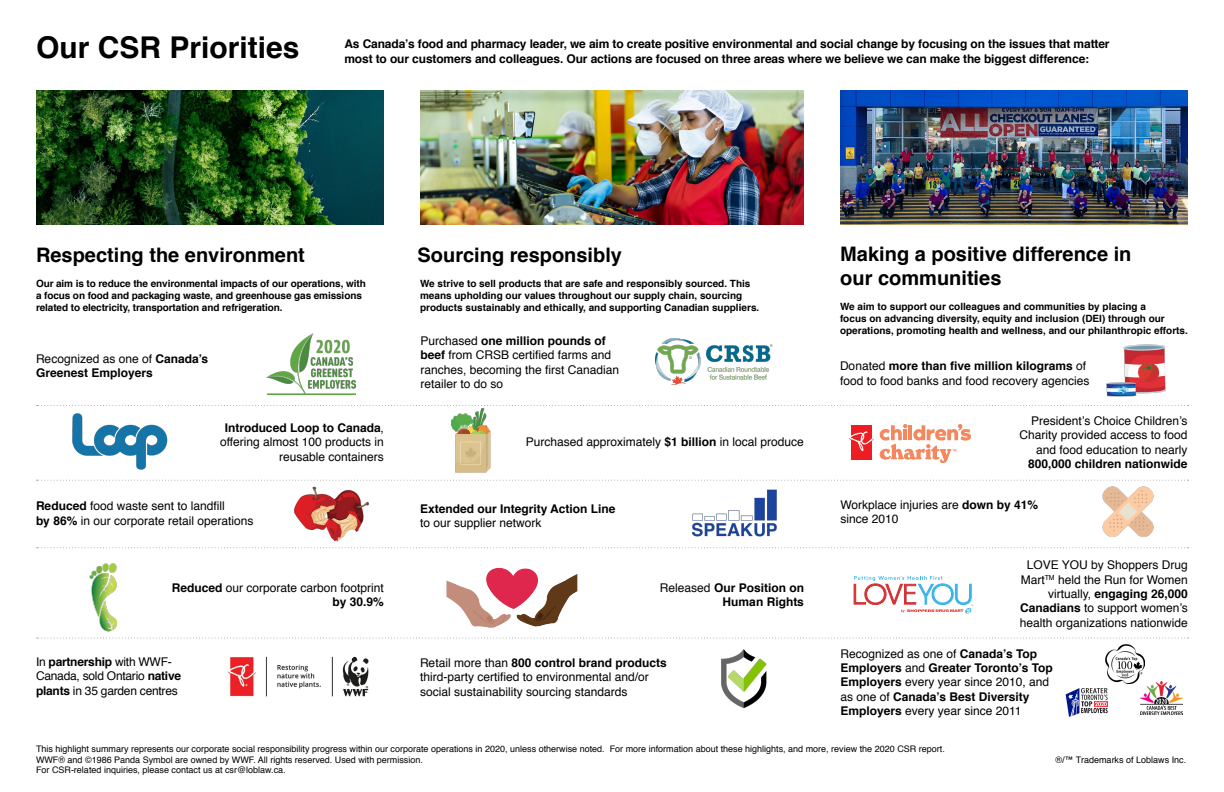
<style>
.page{position:relative;width:1224px;height:792px;background:#fff}
.page>*{position:absolute;margin:0;border:0;box-sizing:border-box;transform-origin:0 0}
.Document_Title{font:700 30px "Helvetica";color:#000101}
.Sub_Heading{font:700 20px/24px "Helvetica";color:#000}
.Body_Copy{font:12px/14.4px "Helvetica";color:#000;text-align:right}
.Body_Copy-2{font:700 12px/14.4px "Helvetica";letter-spacing:-.01em;color:#000}
.Body_Copy-3{font:12px/14.4px "Helvetica";letter-spacing:-.02em;color:#000}
.Sub_Head_2{font:700 10px/12px "Helvetica";color:#000}
.Footnote{font:9px "Helvetica";color:#000101}
.t1{font:700 1.6px "Trade Gothic";color:#3ab5e9;scale:1.07 1}
.s1{font-weight:400}
.s2{font-weight:700}
</style>
<div class="page">
<img style="left:36px;top:91px;width:348px;height:134px">
<img style="left:266px;top:334px;width:90px;height:60px">
<img style="left:72px;top:413px;width:96px;height:57px">
<img style="left:294px;top:486px;width:75px;height:56px">
<img style="left:89px;top:563px;width:29px;height:69px">
<img style="left:228px;top:656px;width:141px;height:41px">
<img style="left:420px;top:91px;width:384px;height:134px">
<img style="left:656px;top:338px;width:117px;height:46px">
<img style="left:450px;top:408px;width:41px;height:65px">
<img style="left:692px;top:489px;width:85px;height:48px">
<img style="left:441px;top:567px;width:146px;height:71px">
<img style="left:721px;top:649px;width:46px;height:60px">
<img style="left:840px;top:91px;width:348px;height:134px">
<img style="left:1106px;top:344px;width:60px;height:53px">
<div style="left:851px;top:425px;width:21px;height:34px;background:#ed1d24"></div>
<svg style="left:849px;top:431px;width:25px;height:21px"></svg>
<svg style="left:880px;top:424px;width:91px;height:39px"></svg>
<img style="left:1102px;top:486px;width:52px;height:51px">
<svg style="left:854px;top:576px;width:118px;height:38px"></svg>
<img style="left:1140px;top:681px;width:43px;height:34px">
<svg style="left:1066px;top:688px;width:42px;height:29px"></svg>
<img style="left:1106px;top:645px;width:39px;height:39px">
<svg style="left:36px;top:405px;width:1153px;height:1px"></svg>
<svg style="left:36px;top:480px;width:1153px;height:1px"></svg>
<svg style="left:36px;top:547px;width:1153px;height:1px"></svg>
<svg style="left:36px;top:638px;width:1153px;height:1px"></svg>
<h1 class="Document_Title" style="left:36px;top:23px;width:265px">Our CSR Priorities</h1>
<p class="Body_Copy-2" style="left:344px;top:37px;width:767px">As Canada’s food and pharmacy leader, we aim to create positive environmental and social change by focusing on the issues that matter most to our customers and colleagues. Our actions are focused on three areas where we believe we can make the biggest difference:</p>
<h2 class="Sub_Heading" style="left:36px;top:243px;width:270px">Respecting the environment</h2>
<h3 class="Sub_Head_2" style="left:36px;top:277px;width:331px">Our aim is to reduce the environmental impacts of our operations, with a focus on food and packaging waste, and greenhouse gas emissions related to electricity, transportation and refrigeration.</h3>
<p class="Body_Copy-2" style="left:36px;top:352px;width:174px"><span class="s1">Recognized as one of</span> Canada’s<br>Greenest Employers</p>
<p class="Body_Copy" style="left:220px;top:421px;width:165px"><span class="s2">Introduced Loop to Canada</span>, offering almost 100 products in reusable containers</p>
<p class="Body_Copy" style="left:36px;top:499px;width:190px"><span class="s2">Reduced</span> food waste sent to landfill</p>
<p class="Body_Copy" style="left:36px;top:514px;width:219px"><span class="s2">by 86%</span> in our corporate retail operations</p>
<p class="Body_Copy" style="left:172px;top:581px;width:214px"><span class="s2">Reduced</span> our corporate carbon footprint <span class="s2">by 30.9%</span></p>
<h2 class="Sub_Heading" style="left:418px;top:243px;width:206px">Sourcing responsibly</h2>
<h3 class="Sub_Head_2" style="left:420px;top:277px;width:341px">We strive to sell products that are safe and responsibly sourced. This means upholding our values throughout our supply chain, sourcing products sustainably and ethically, and supporting Canadian suppliers.</h3>
<p class="Body_Copy" style="left:421px;top:334px;width:200px;text-align:left">Purchased <span class="s2">one million pounds of beef</span> from CRSB certified farms and ranches, becoming the first Canadian retailer to do so</p>
<p class="Body_Copy" style="left:526px;top:435px;width:280px">Purchased approximately <span class="s2">$1 billion</span> in local produce</p>
<p class="Body_Copy-2" style="left:420px;top:502px;width:197px">Extended our Integrity Action Line <span class="s1">to our supplier network</span></p>
<p class="Body_Copy-2" style="left:660px;top:580px;width:146px;text-align:right"><span class="s1">Released</span> Our Position on<br>Human Rights</p>
<h2 class="Sub_Heading" style="left:840px;top:243px;width:293px">Making a positive difference in our communities</h2>
<h3 class="Sub_Head_2" style="left:840px;top:301px;width:308px">We aim to support our colleagues and communities by placing a</h3>
<h3 class="Sub_Head_2" style="left:840px;top:313px;width:349px">focus on advancing diversity, equity and inclusion (DEI) through our operations, promoting health and wellness, and our philanthropic efforts.</h3>
<p class="Body_Copy" style="left:840px;top:359px;width:251px;text-align:left">Donated <span class="s2">more than five million kilograms</span> of food to food banks and food recovery agencies</p>
<p class="Body_Copy" style="left:1019px;top:414px;width:170px">President’s Choice Children’s<br>Charity provided access to food and food education to nearly<br><span class="s2">800,000 children nationwide</span></p>
<p class="Body_Copy" style="left:840px;top:498px;width:199px;text-align:left">Workplace injuries are <span class="s2">down by 41% </span>since 2010</p>
<p class="Body_Copy" style="left:1020px;top:558px;width:170px">LOVE YOU by Shoppers Drug<br>Mart<sup>TM</sup> held the Run for Women virtually, <span class="s2">engaging 26,000<br>Canadians</span> to support women’s health organizations nationwide</p>
<p class="t1" style="left:971px;top:605px;width:4px">TM</p>
<p class="Body_Copy-2" style="left:840px;top:646px;width:214px"><span class="s1">Recognized as one of</span> Canada’s Top Employers <span class="s1">and</span> Greater Toronto’s Top Employers <span class="s1">every year since 2010, and as one of</span> Canada’s Best Diversity Employers <span class="s1">every year since 2011</span></p>
<p class="Footnote" style="left:36px;top:742px;width:910px">This highlight summary represents our corporate social responsibility progress within our corporate operations in 2020, unless otherwise noted. For more information about these highlights, and more, review the 2020 CSR report.</p>
<p class="Footnote" style="left:36px;top:752px;width:388px">WWF® and ©1986 Panda Symbol are owned by WWF. All rights reserved. Used with permission.</p>
<p class="Footnote" style="left:36px;top:763px;width:251px">For CSR-related inquiries, please contact us at csr@loblaw.ca.</p>
<p class="Body_Copy-3" style="left:36px;top:655px;width:147px">In <span class="s2">partnership</span> with WWF-<br>Canada, sold Ontario <span class="s2">native plants</span> in 35 garden centres</p>
<p class="Body_Copy" style="left:420px;top:656px;width:248px;text-align:left">Retail more than <span class="s2">800 control brand products </span>third-party certified to environmental and/or social sustainability sourcing standards</p>
<p class="Footnote" style="left:1056px;top:753px;width:132px">®/™ Trademarks of Loblaws Inc.</p>
</div>
